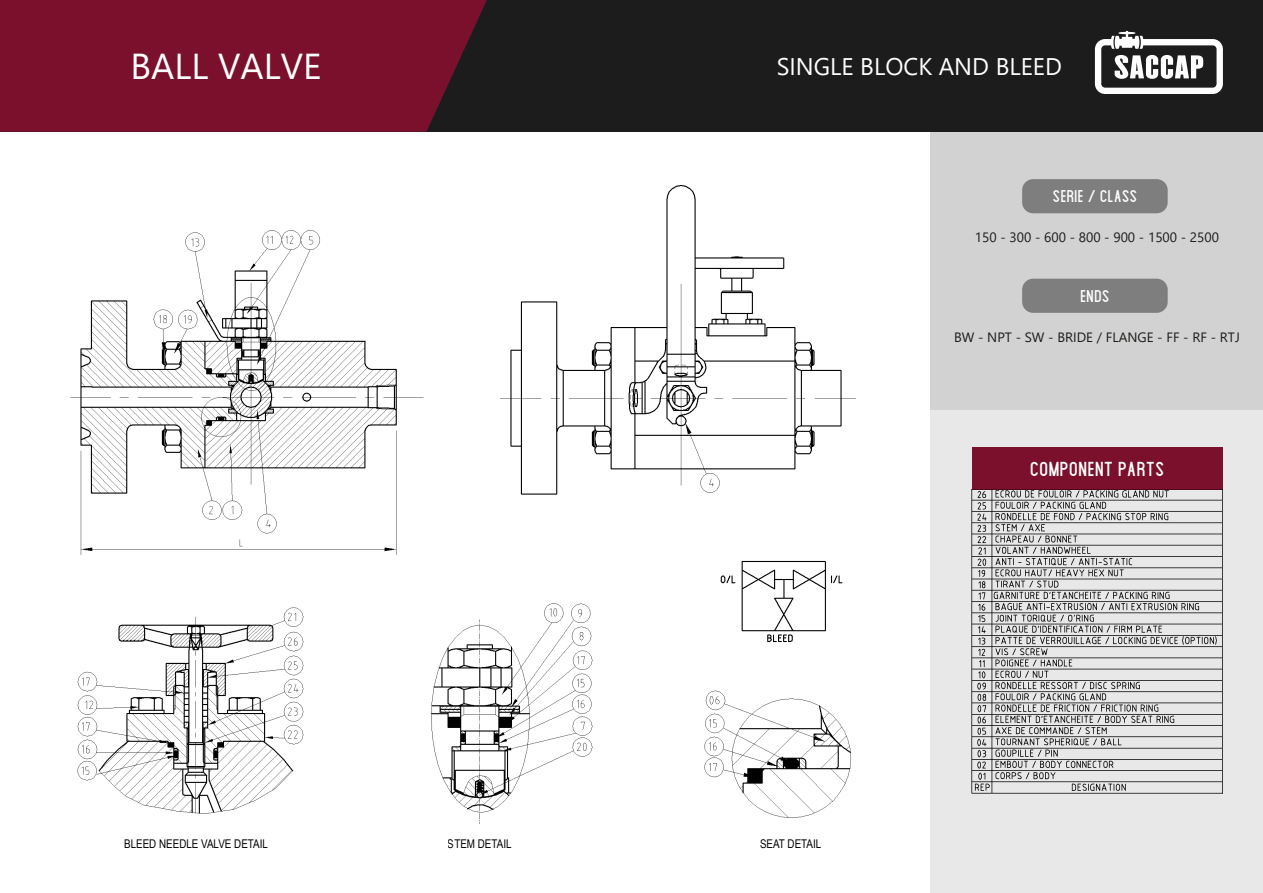
<style>
.page{position:relative;width:1263px;height:893px;background:#fff}
.page>*{position:absolute;margin:0;border:0;box-sizing:border-box;transform-origin:0 0}
.t1{font:36px "Segoe UI";color:#fff}
.t2{font:24px "Segoe UI";color:#fff}
.t3{font:20.25px "Claxton";color:#fff}
.t4{font:17.1px "Claxton";color:#fff}
.t5{font:13.5px "Segoe UI";color:#1d1d1b}
.t6{font:12px "Arial Narrow";color:#000}
</style>
<div class="page">
<div style="left:931px;top:410px;width:332px;height:483px;background:#e8e8e8"></div>
<div style="left:931px;top:132px;width:332px;height:278px;background:#d2d2d2"></div>
<div style="left:0;top:0;width:1263px;height:132px;background:#1c1c1c"></div>
<div style="left:0;top:0;width:487px;height:132px;background:#7a102c"></div>
<svg style="left:1095px;top:31px;width:128px;height:63px"></svg>
<div style="left:971px;top:448px;width:251px;height:42px;background:#7a102c"></div>
<img style="left:70px;top:230px;width:354px;height:325px">
<img style="left:77px;top:607px;width:227px;height:207px">
<img style="left:431px;top:603px;width:162px;height:221px">
<img style="left:971px;top:489px;width:251px;height:304px">
<img style="left:704px;top:690px;width:147px;height:128px">
<img style="left:720px;top:560px;width:123px;height:83px">
<div style="left:1022px;top:179px;width:146px;height:34px;background:#7f7e7e;border-radius:11px"></div>
<div style="left:1022px;top:279px;width:146px;height:34px;background:#7f7e7e;border-radius:11px"></div>
<img style="left:500px;top:185px;width:356px;height:310px">
<h1 class="t1" style="left:131px;top:33px;width:192px">BALL VALVE</h1>
<h2 class="t2" style="left:777px;top:44px;width:287px">SINGLE BLOCK AND BLEED</h2>
<p class="t4" style="left:1052px;top:186px;width:86px">SERIE / CLASS</p>
<p class="t5" style="left:975px;top:225px;width:246px">150 - 300 - 600 - 800 - 900 - 1500 - 2500</p>
<p class="t4" style="left:1080px;top:286px;width:31px">ENDS</p>
<p class="t5" style="left:954px;top:324px;width:287px">BW - NPT - SW - BRIDE / FLANGE - FF - RF - RTJ</p>
<p class="t6" style="left:124px;top:835px;width:145px">BLEED NEEDLE VALVE DETAIL</p>
<p class="t6" style="left:448px;top:835px;width:65px">STEM DETAIL</p>
<p class="t6" style="left:760px;top:835px;width:63px">SEAT DETAIL</p>
<h3 class="t3" style="left:1030px;top:457px;width:136px">COMPONENT PARTS</h3>
</div>
